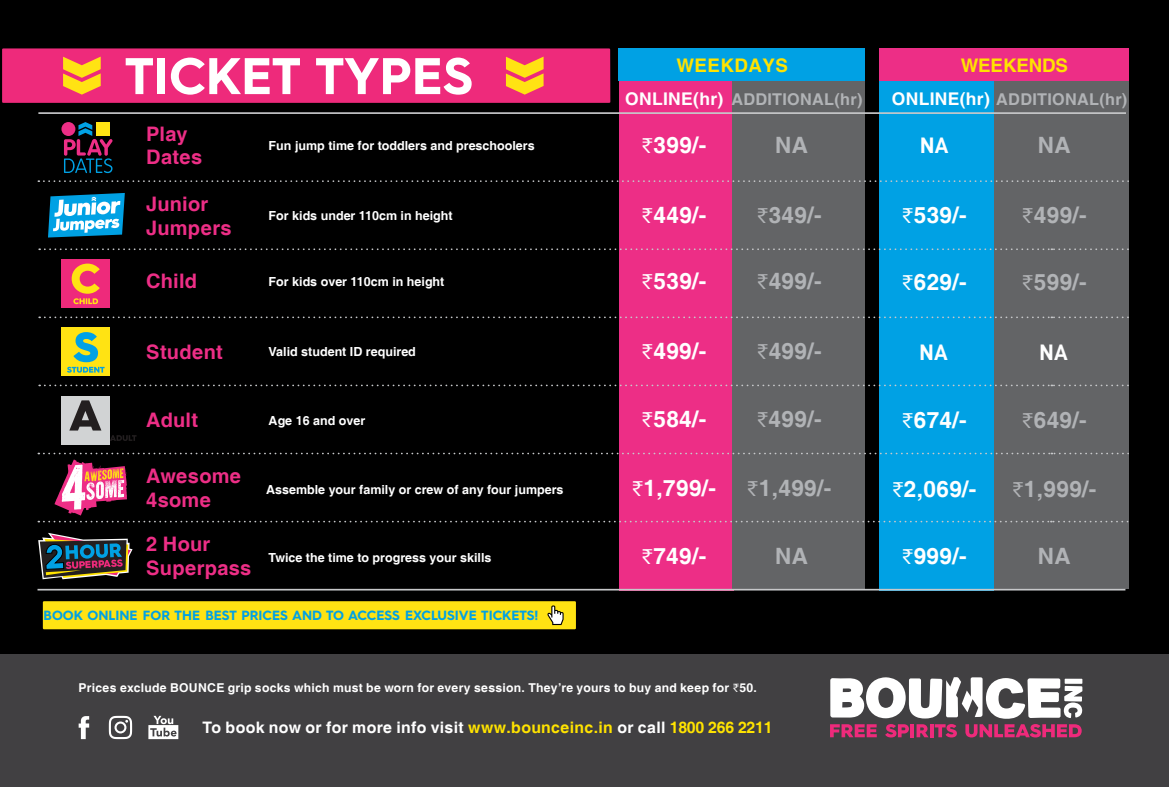
<style>
.page{position:relative;width:1169px;height:787px;background:#fff}
.page>*{position:absolute;margin:0;border:0;box-sizing:border-box;transform-origin:0 0}
.t1{font:700 51.5px "Hurme Geometric Sans 3 W03";color:#fff}
.t2{font:700 22.5px "Helvetica";letter-spacing:.02em;color:#fff}
.t3{font:700 22.5px "Helvetica";letter-spacing:.02em;color:#b1b3b6}
.t4{font:22.5px "D DIN Bold";color:#fff}
.t5{font:700 20px/24px "Helvetica";letter-spacing:.015em;color:#ed2e86}
.t6{font:700 18.75px "Helvetica";letter-spacing:.01em;color:#ffe300}
.t7{font:700 18.75px "Helvetica";letter-spacing:-.01em;color:#ffe300}
.t8{font:700 16.25px "Helvetica";letter-spacing:.02em;color:#b1b3b6}
.t9{font:700 15.75px "Helvetica";letter-spacing:.02em;color:#fff}
.t10{font:700 13.25px "Hurme Geometric Sans 3";color:#00a1e4}
.t11{font:700 12.5px "Helvetica";color:#fff}
.t12{font:700 12.25px "Helvetica";letter-spacing:.02em;color:#fff}
.s1{font-size:17.5px;color:#fff}
.s2{font-family:"Myriad Pro";font-weight:400}
.s3{font-family:"Myriad Pro";font-weight:400;font-size:12.5px}
.s4{color:#ffe300}
</style>
<div class="page">
<div style="left:0;top:0;width:1169px;height:745px;background:#000"></div>
<div style="left:0;top:654px;width:1169px;height:133px;background:#414042"></div>
<div style="left:619px;top:81px;width:115px;height:509px;background:#ed2e86"></div>
<div style="left:732px;top:81px;width:132px;height:508px;background:#636466"></div>
<svg style="left:61px;top:122px;width:14px;height:14px"></svg>
<svg style="left:64px;top:122px;width:48px;height:51px"></svg>
<svg style="left:38px;top:533px;width:95px;height:46px"></svg>
<div style="left:61px;top:327px;width:49px;height:49px;background:#ffe313"></div>
<svg style="left:67px;top:332px;width:38px;height:41px"></svg>
<div style="left:61px;top:259px;width:49px;height:48px;background:#ee2a7b"></div>
<svg style="left:72px;top:263px;width:28px;height:41px"></svg>
<div style="left:61px;top:396px;width:49px;height:48px;background:#d1d3d4"></div>
<svg style="left:110px;top:435px;width:27px;height:6px"></svg>
<svg style="left:69px;top:400px;width:32px;height:30px"></svg>
<div style="left:994px;top:81px;width:134px;height:508px;background:#636466"></div>
<div style="left:879px;top:81px;width:115px;height:509px;background:#00a1e4"></div>
<svg style="left:38px;top:521px;width:1089px;height:1px"></svg>
<svg style="left:39px;top:384px;width:1089px;height:2px"></svg>
<svg style="left:39px;top:248px;width:1089px;height:2px"></svg>
<svg style="left:38px;top:452px;width:1090px;height:63px"></svg>
<svg style="left:39px;top:316px;width:1089px;height:2px"></svg>
<div style="left:618px;top:48px;width:246px;height:33px;background:#00a1e4"></div>
<div style="left:879px;top:48px;width:250px;height:33px;background:#ed2e86"></div>
<hr style="left:38px;top:112px;width:1088px;height:2px;background:#c7c8ca">
<svg style="left:38px;top:180px;width:1090px;height:2px"></svg>
<div style="left:43px;top:601px;width:533px;height:28px;background:#ffe313"></div>
<svg style="left:547px;top:605px;width:17px;height:20px"></svg>
<hr style="left:38px;top:589px;width:1087px;height:1px;background:#c7c8ca">
<svg style="left:48px;top:193px;width:77px;height:44px;background:#4aacd5"></svg>
<svg style="left:830px;top:677px;width:252px;height:41px"></svg>
<svg style="left:830px;top:724px;width:47px;height:13px"></svg>
<svg style="left:885px;top:724px;width:24px;height:13px"></svg>
<hr style="left:910px;top:724px;width:4px;height:13px;background:#ee2a7b">
<svg style="left:916px;top:724px;width:41px;height:13px"></svg>
<svg style="left:965px;top:724px;width:116px;height:13px"></svg>
<svg style="left:79px;top:716px;width:10px;height:23px"></svg>
<svg style="left:148px;top:716px;width:30px;height:23px"></svg>
<svg style="left:109px;top:715px;width:23px;height:24px"></svg>
<div style="left:2px;top:48px;width:608px;height:55px;background:#ee2a7b"></div>
<svg style="left:506px;top:57px;width:37px;height:38px"></svg>
<svg style="left:63px;top:57px;width:38px;height:38px"></svg>
<h1 class="t1" style="left:125px;top:40px;width:349px">TICKET TYPES</h1>
<h3 class="t5" style="left:146px;top:124px;width:57px;line-height:22.5px">Play<br>Dates</h3>
<h3 class="t5" style="left:146px;top:193px;width:87px">Junior<br>Jumpers</h3>
<h3 class="t5" style="left:146px;top:270px;width:52px">Child</h3>
<p class="t11" style="left:269px;top:137px;width:268px">Fun jump time for toddlers and preschoolers</p>
<p class="t11" style="left:269px;top:208px;width:186px">For kids under 110cm in height</p>
<p class="t11" style="left:269px;top:273px;width:177px">For kids over 110cm in height</p>
<h3 class="t5" style="left:146px;top:341px;width:78px">Student</h3>
<p class="t11" style="left:269px;top:344px;width:149px">Valid student ID required</p>
<h3 class="t5" style="left:146px;top:409px;width:53px">Adult</h3>
<p class="t11" style="left:269px;top:412px;width:98px">Age 16 and over</p>
<h3 class="t5" style="left:146px;top:465px;width:96px">Awesome<br>4some</h3>
<h3 class="t5" style="left:146px;top:533px;width:107px">2 Hour<br>Superpass</h3>
<p class="t11" style="left:266px;top:482px;width:299px">Assemble your family or crew of any four jumpers</p>
<p class="t11" style="left:269px;top:550px;width:224px">Twice the time to progress your skills</p>
<p class="t10" style="left:44px;top:606px;width:496px">BOOK ONLINE FOR THE BEST PRICES AND TO ACCESS EXCLUSIVE TICKETS!</p>
<h3 class="t6" style="left:676px;top:54px;width:113px">WEEKDAYS</h3>
<h3 class="t7" style="left:961px;top:54px;width:109px">WEEKENDS</h3>
<h3 class="t8" style="left:625px;top:89px;width:239px"><span class="s1">ONLINE(hr)</span> ADDITIONAL(hr)</h3>
<h3 class="t8" style="left:892px;top:89px;width:237px"><span class="s1">ONLINE(hr)</span> ADDITIONAL(hr)</h3>
<h2 class="t2" style="left:641px;top:131px;width:66px"><span class="s2">₹</span>399/-</h2>
<h2 class="t3" style="left:775px;top:131px;width:34px">NA</h2>
<h2 class="t4" style="left:920px;top:133px;width:30px">NA</h2>
<h2 class="t3" style="left:1038px;top:131px;width:34px">NA</h2>
<h2 class="t2" style="left:641px;top:201px;width:66px"><span class="s2">₹</span>449/-</h2>
<h2 class="t3" style="left:757px;top:201px;width:66px"><span class="s2">₹</span>349/-</h2>
<h2 class="t2" style="left:902px;top:201px;width:66px"><span class="s2">₹</span>539/-</h2>
<h2 class="t3" style="left:1022px;top:201px;width:66px"><span class="s2">₹</span>499/-</h2>
<h2 class="t2" style="left:641px;top:267px;width:66px"><span class="s2">₹</span>539/-</h2>
<h2 class="t3" style="left:757px;top:267px;width:66px"><span class="s2">₹</span>499/-</h2>
<h2 class="t2" style="left:902px;top:268px;width:66px"><span class="s2">₹</span>629/-</h2>
<h2 class="t3" style="left:1022px;top:268px;width:66px"><span class="s2">₹</span>599/-</h2>
<h2 class="t2" style="left:641px;top:337px;width:66px"><span class="s2">₹</span>499/-</h2>
<h2 class="t3" style="left:757px;top:337px;width:66px"><span class="s2">₹</span>499/-</h2>
<h2 class="t4" style="left:919px;top:339px;width:30px">NA</h2>
<h2 class="t4" style="left:1039px;top:339px;width:30px">NA</h2>
<h2 class="t2" style="left:641px;top:405px;width:66px"><span class="s2">₹</span>584/-</h2>
<h2 class="t3" style="left:757px;top:405px;width:66px"><span class="s2">₹</span>499/-</h2>
<h2 class="t2" style="left:902px;top:406px;width:66px"><span class="s2">₹</span>674/-</h2>
<h2 class="t3" style="left:1022px;top:406px;width:66px"><span class="s2">₹</span>649/-</h2>
<h2 class="t2" style="left:632px;top:474px;width:86px"><span class="s2">₹</span>1,799/-</h2>
<h2 class="t3" style="left:747px;top:474px;width:86px"><span class="s2">₹</span>1,499/-</h2>
<h2 class="t2" style="left:892px;top:475px;width:86px"><span class="s2">₹</span>2,069/-</h2>
<h2 class="t3" style="left:1012px;top:475px;width:86px"><span class="s2">₹</span>1,999/-</h2>
<h2 class="t2" style="left:641px;top:542px;width:66px"><span class="s2">₹</span>749/-</h2>
<h2 class="t2" style="left:902px;top:542px;width:66px"><span class="s2">₹</span>999/-</h2>
<h2 class="t3" style="left:775px;top:542px;width:34px">NA</h2>
<h2 class="t3" style="left:1038px;top:542px;width:34px">NA</h2>
<p class="t12" style="left:79px;top:680px;width:680px">Prices exclude BOUNCE grip socks which must be worn for every session. They’re yours to buy and keep for <span class="s3">₹</span>50.</p>
<p class="t9" style="left:203px;top:718px;width:571px">To book now or for more info visit <span class="s4">www.bounceinc.in</span> or call <span class="s4">1800 266 2211</span></p>
</div>
